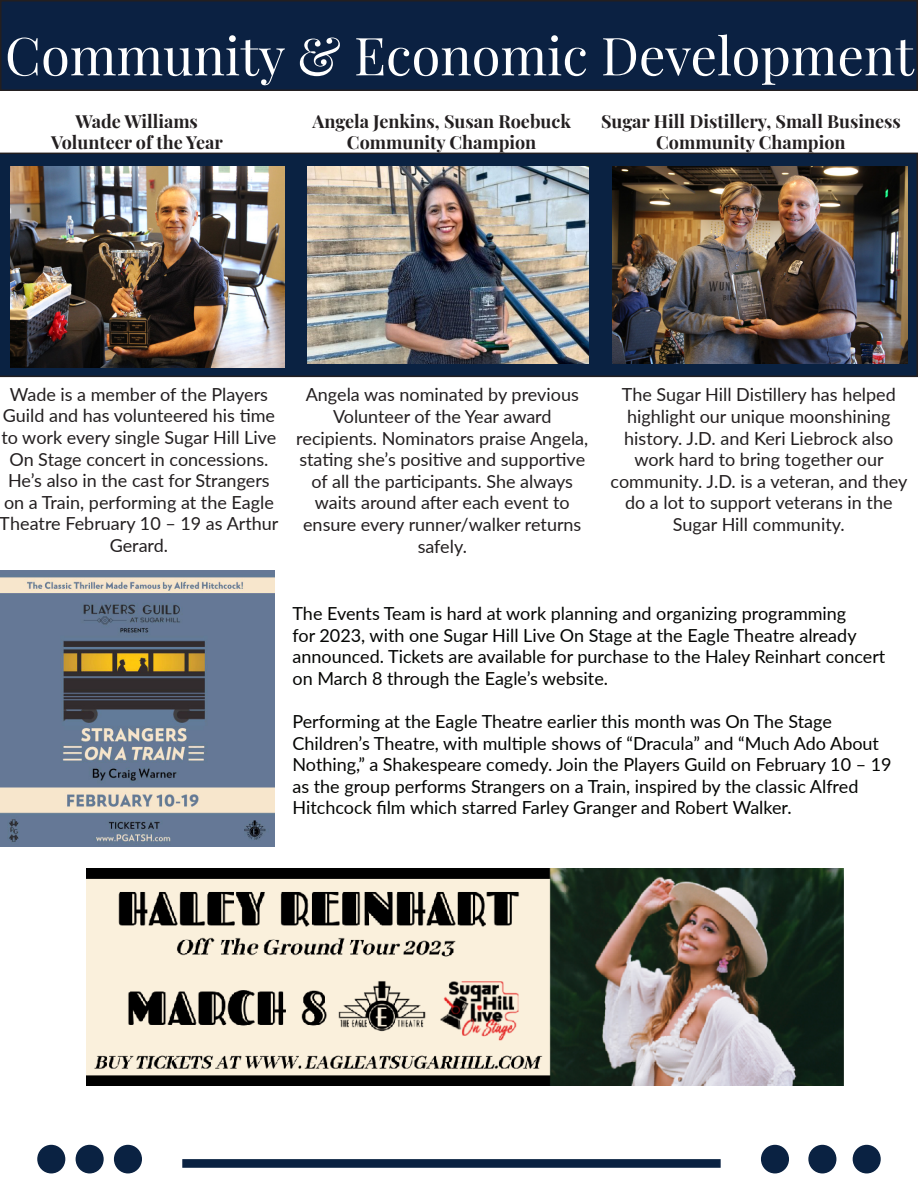
<style>
.page{position:relative;width:918px;height:1188px;background:#fff}
.page>*{position:absolute;margin:0;border:0;box-sizing:border-box;transform-origin:0 0}
.t1{font:52.5px "Playfair Display";color:#fff}
.t2{font:18px/21.6px "Lato";color:#231f20;text-align:center}
.t3{font:18px/21.6px "Lato";color:#040503}
.t4{font:700 18px "Playfair Display";color:#231f20}
</style>
<div class="page">
<div style="left:1px;top:1px;width:916px;height:89px;background:#0b2142"></div>
<div style="left:0;top:0;width:918px;height:91px;border:2px solid #231f20"></div>
<svg style="left:0;top:153px;width:918px;height:224px;background:#132742"></svg>
<img style="left:613px;top:167px;width:294px;height:196px">
<img style="left:308px;top:167px;width:281px;height:196px">
<img style="left:11px;top:167px;width:273px;height:200px">
<img style="left:0;top:571px;width:274px;height:275px">
<img style="left:86px;top:869px;width:758px;height:216px">
<div style="left:182px;top:1159px;width:539px;height:9px;background:#0a2242;border:2px solid #0a2242"></div>
<div style="left:38px;top:1146px;width:27px;height:27px;background:#0a2242;border-radius:50%"></div>
<div style="left:37px;top:1145px;width:28px;height:28px;border:2px solid #0a2242;border-radius:50%"></div>
<div style="left:76px;top:1146px;width:27px;height:27px;background:#0a2242;border-radius:50%"></div>
<div style="left:76px;top:1145px;width:28px;height:28px;border:2px solid #0a2242;border-radius:50%"></div>
<div style="left:115px;top:1146px;width:26px;height:27px;background:#0a2242;border-radius:50%"></div>
<div style="left:114px;top:1145px;width:28px;height:28px;border:2px solid #0a2242;border-radius:50%"></div>
<div style="left:762px;top:1146px;width:26px;height:27px;background:#0a2242;border-radius:50%"></div>
<div style="left:761px;top:1145px;width:28px;height:28px;border:2px solid #0a2242;border-radius:50%"></div>
<div style="left:809px;top:1146px;width:27px;height:27px;background:#0a2242;border-radius:50%"></div>
<div style="left:808px;top:1145px;width:28px;height:28px;border:2px solid #0a2242;border-radius:50%"></div>
<div style="left:853px;top:1146px;width:27px;height:27px;background:#0a2242;border-radius:50%"></div>
<div style="left:853px;top:1145px;width:28px;height:28px;border:2px solid #0a2242;border-radius:50%"></div>
<p class="t1" style="left:5px;top:15px;width:911px">Community &amp; Economic Development</p>
<p class="t4" style="left:76px;top:107px;width:124px">Wade Williams</p>
<p class="t4" style="left:51px;top:128px;width:173px">Volunteer of the Year</p>
<p class="t4" style="left:312px;top:107px;width:260px">Angela Jenkins, Susan Roebuck</p>
<p class="t4" style="left:347px;top:128px;width:191px">Community Champion</p>
<p class="t4" style="left:601px;top:107px;width:301px">Sugar Hill Distillery, Small Business</p>
<p class="t4" style="left:656px;top:128px;width:191px">Community Champion</p>
<p class="t2" style="left:0;top:383px;width:280px">Wade is a member of the Players<br>Guild and has volunteered his time to work every single Sugar Hill Live<br>On Stage concert in concessions.<br>He’s also in the cast for Strangers on a Train, performing at the Eagle<br>Theatre February 10 – 19 as Arthur<br>Gerard.</p>
<p class="t2" style="left:296px;top:383px;width:293px">Angela was nominated by previous<br>Volunteer of the Year award recipients. Nominators praise Angela, stating she’s positive and supportive of all the participants. She always waits around after each event to ensure every runner/walker returns safely.</p>
<p class="t2" style="left:611px;top:383px;width:298px">The Sugar Hill Distillery has helped highlight our unique moonshining history. J.D. and Keri Liebrock also work hard to bring together our community. J.D. is a veteran, and they do a lot to support veterans in the Sugar Hill community.</p>
<p class="t3" style="left:292px;top:602px;width:594px">The Events Team is hard at work planning and organizing programming<br>for 2023, with one Sugar Hill Live On Stage at the Eagle Theatre already announced. Tickets are available for purchase to the Haley Reinhart concert on March 8 through the Eagle’s website.</p>
<p class="t3" style="left:292px;top:710px;width:601px">Performing at the Eagle Theatre earlier this month was On The Stage Children’s Theatre, with multiple shows of “Dracula” and “Much Ado About Nothing,” a Shakespeare comedy. Join the Players Guild on February 10 – 19 as the group performs Strangers on a Train, inspired by the classic Alfred Hitchcock film which starred Farley Granger and Robert Walker.</p>
</div>
